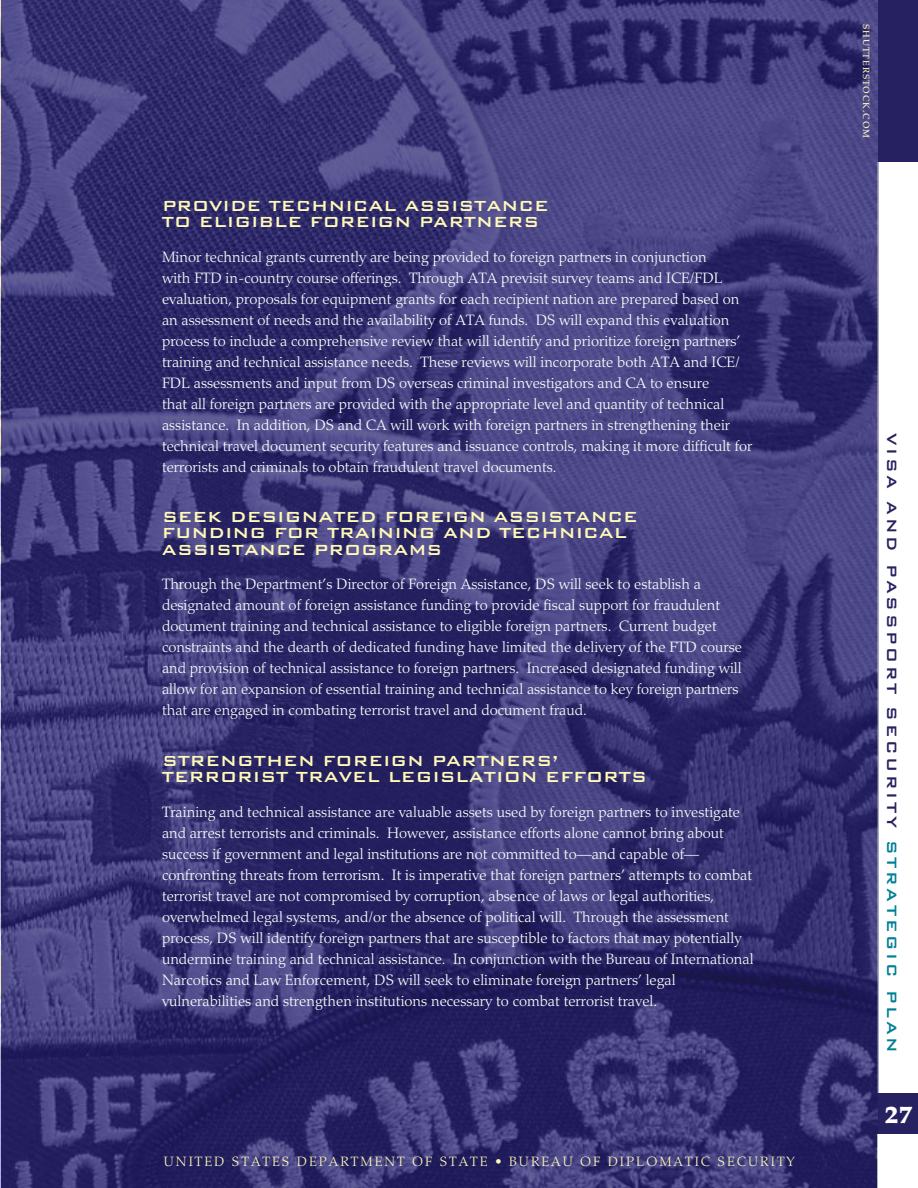
<style>
.page{position:relative;width:918px;height:1188px;background:#fff}
.page>*{position:absolute;margin:0;border:0;box-sizing:border-box;transform-origin:0 0}
.t1{font:900 24px "Palatino";color:#fff}
.t2{font:500 19.5px/16.5px "Bank Gothic BT";color:#fff9b8}
.t3{font:500 18px "Bank Gothic BT";letter-spacing:.15em;color:#262261}
.t4{font:300 15px/21px "Palatino";color:#fff}
.t5{font:300 13.5px "Palatino";letter-spacing:.15em;color:#fff9b8}
.t6{font:500 9px "Palatino";letter-spacing:.1em;color:#fff9b8}
.s1{color:#007f96}
</style>
<div class="page">
<div style="left:878px;top:1094px;width:40px;height:40px;background:#262261"></div>
<div style="left:878px;top:0;width:40px;height:162px;background:#262261"></div>
<hr style="left:878px;top:0;width:1px;height:1134px;background:#262261">
<img style="left:0;top:0;width:877px;height:1188px">
<h2 class="t2" style="left:162px;top:197px;width:388px">Provide Tech nical Assistance to Elig ible Foreig n Partners</h2>
<p class="t4" style="left:162px;top:246px;width:546px">Minor technical grants currently are being provided to foreign partners in conjunction with FTD</p>
<p class="t4" style="left:162px;top:267px;width:579px;text-indent:339px">previsit survey teams and ICE/FDL evaluation, proposals for equipment grants for each recipient nation are prepared based on an assessment of needs and the availability of ATA</p>
<p class="t4" style="left:226px;top:267px;width:254px">in-country course offerings. Through ATA</p>
<p class="t4" style="left:162px;top:309px;width:580px;text-indent:327px">funds. DS will expand this evaluation process to include a comprehensive review that will identify and prioritize foreign partners’ training and technical assistance needs. These reviews will incorporate both ATA</p>
<p class="t4" style="left:684px;top:351px;width:58px">and ICE/</p>
<p class="t4" style="left:162px;top:372px;width:592px;text-indent:32px">assessments and input from DS overseas criminal investigators and CA to ensure<br>that all foreign partners are provided with the appropriate level and quantity of technical assistance. In addition, DS and CA will work with foreign partners in strengthening their technical travel document security features and issuance controls, making it more difficult for terrorists and criminals to obtain fraudulent travel documents.</p>
<p class="t4" style="left:162px;top:372px;width:11px">FDL</p>
<h2 class="t2" style="left:162px;top:508px;width:477px">Seek Desig nated Foreig n Assistance<br>Funding for Training and Technical<br>Assistance Prog rams</h2>
<p class="t4" style="left:162px;top:574px;width:560px">Through the Department’s Director of Foreign Assistance, DS will seek to establish a designated amount of foreign assistance funding to provide fiscal support for fraudulent document training and technical assistance to eligible foreign partners. Current budget constraints and the dearth of dedicated funding have limited the delivery of the FTD</p>
<p class="t4" style="left:162px;top:637px;width:582px;text-indent:539px">course and provision of technical assistance to foreign partners. Increased designated funding will allow for an expansion of essential training and technical assistance to key foreign partners that are engaged in combating terrorist travel and document fraud.</p>
<h2 class="t2" style="left:162px;top:752px;width:398px">Strength en Foreig n Partners’<br>Terrorist Travel Leg islation Eff</h2>
<h2 class="t2" style="left:586px;top:768px;width:62px">orts</h2>
<p class="t4" style="left:162px;top:801px;width:593px">Training and technical assistance are valuable assets used by foreign partners to investigate and arrest terrorists and criminals. However, assistance efforts alone cannot bring about success if government and legal institutions are not committed to—and capable of— confronting threats from terrorism. It is imperative that foreign partners’ attempts to combat terrorist travel are not compromised by corruption, absence of laws or legal authorities, overwhelmed legal systems, and/or the absence of political will. Through the assessment process, DS will identify foreign partners that are susceptible to factors that may potentially undermine training and technical assistance. In conjunction with the Bureau of International Narcotics and Law Enforcement, DS will seek to eliminate foreign partners’ legal vulnerabilities and strengthen institutions necessary to combat terrorist travel.</p>
<p class="t5" style="left:164px;top:1154px;width:632px">United states Department of S tate • Bu reau of Diplomatic S ecu rity</p>
<p class="t6" style="left:872px;top:24px;width:115px;rotate:90deg">Shutterstock.com</p>
<p class="t3" style="left:902px;top:433px;width:618px;rotate:90deg">Visa and passport security <span class="s1">STRATEGIC PLAN</span></p>
<h1 class="t1" style="left:884px;top:1100px;width:15px">27</h1>
</div>
